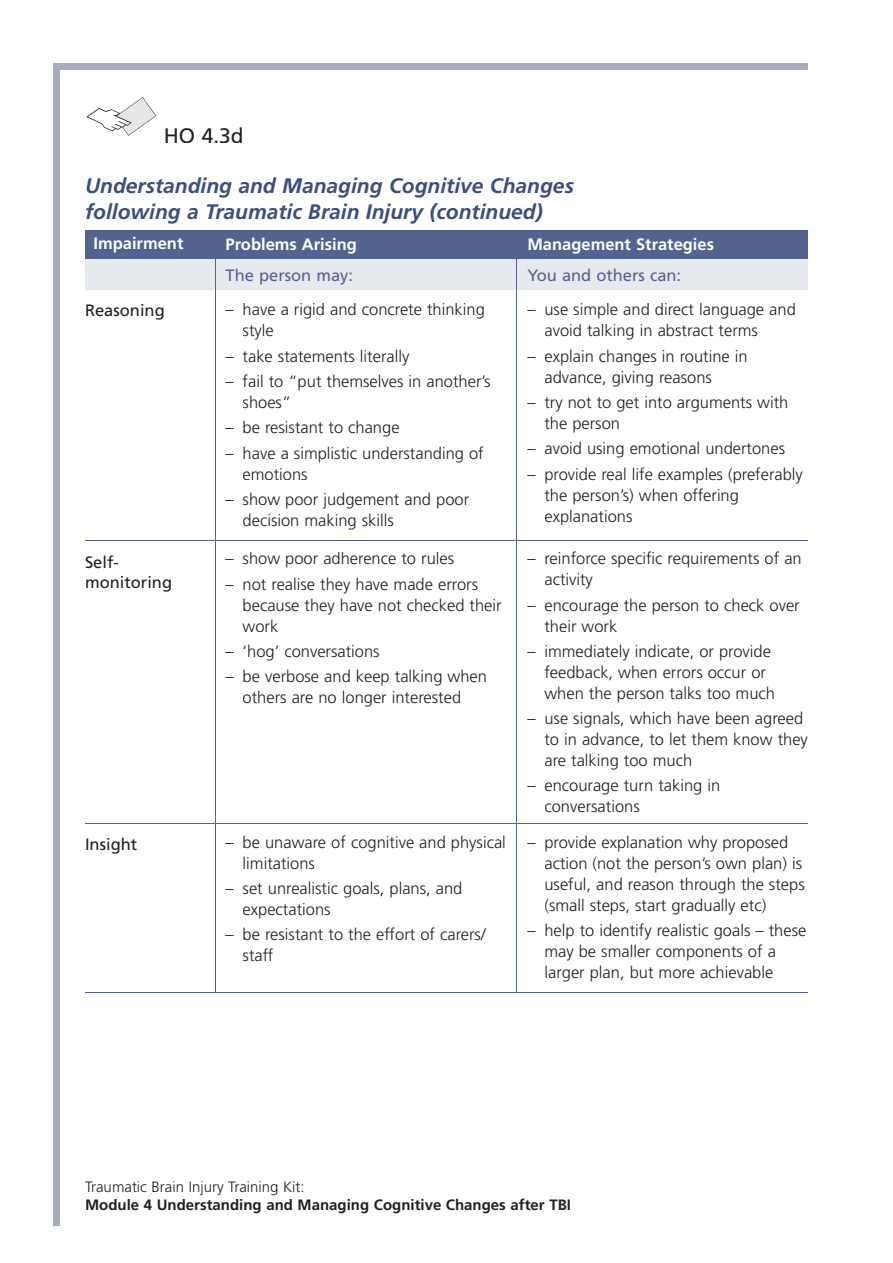
<style>
.page{position:relative;width:893px;height:1263px;background:#fff}
.page>*{position:absolute;margin:0;border:0;box-sizing:border-box;transform-origin:0 0}
.t1{font:italic 700 21px/25.2px "Frutiger";color:#394f7e}
.t2{font:21px "Frutiger";color:#231f20}
.t3{font:300 16.5px/21px "Frutiger";color:#231f20}
.t4{font:700 16.5px "Frutiger";color:#fff}
.t5{font:16.5px/19.5px "Frutiger";color:#231f20}
.t6{font:16.5px "Frutiger";color:#536390}
.t7{font:700 15px "Frutiger";color:#231f20}
.t8{font:300 15px "Frutiger";color:#231f20}
</style>
<div class="page">
<div style="left:54px;top:67px;width:6px;height:1159px;background:#a5adbc"></div>
<div style="left:54px;top:64px;width:754px;height:6px;background:#a5adbc"></div>
<svg style="left:86px;top:97px;width:70px;height:39px"></svg>
<hr style="left:85px;top:992px;width:723px;height:1px;background:#536390">
<div style="left:85px;top:230px;width:723px;height:29px;background:#536390"></div>
<div style="left:85px;top:259px;width:723px;height:30px;background:#e6e9ed"></div>
<hr style="left:215px;top:234px;width:1px;height:758px;background:#536390">
<hr style="left:516px;top:234px;width:1px;height:758px;background:#536390">
<hr style="left:85px;top:540px;width:723px;height:1px;background:#536390">
<hr style="left:85px;top:823px;width:723px;height:1px;background:#536390">
<p class="t2" style="left:164px;top:123px;width:81px">HO 4.3d</p>
<p class="t1" style="left:85px;top:173px;width:490px">Understanding and Managing Cognitive Changes following a Traumatic Brain Injury (continued)</p>
<p class="t4" style="left:94px;top:233px;width:91px">Impairment</p>
<p class="t4" style="left:226px;top:234px;width:133px">Problems Arising</p>
<p class="t6" style="left:226px;top:265px;width:129px">The person may:</p>
<p class="t4" style="left:527px;top:234px;width:188px">Management Strategies</p>
<p class="t6" style="left:527px;top:265px;width:155px">You and others can:</p>
<p class="t5" style="left:85px;top:301px;width:81px">Reasoning</p>
<p class="t3" style="left:243px;top:299px;width:244px;text-indent:-17px">– have a rigid and concrete thinking style</p>
<p class="t3" style="left:226px;top:345px;width:185px">– take statements literally</p>
<p class="t3" style="left:243px;top:371px;width:250px;text-indent:-17px">– fail to “put themselves in another’s shoes”</p>
<p class="t3" style="left:226px;top:417px;width:175px">– be resistant to change</p>
<p class="t3" style="left:243px;top:442px;width:243px;text-indent:-17px">– have a simplistic understanding of emotions</p>
<p class="t3" style="left:243px;top:488px;width:228px;text-indent:-17px">– show poor judgement and poor decision making skills</p>
<p class="t3" style="left:544px;top:299px;width:253px;text-indent:-17px">– use simple and direct language and avoid talking in abstract terms</p>
<p class="t3" style="left:544px;top:345px;width:205px;text-indent:-17px">– explain changes in routine in advance, giving reasons</p>
<p class="t3" style="left:544px;top:392px;width:245px;text-indent:-17px">– try not to get into arguments with the person</p>
<p class="t3" style="left:527px;top:438px;width:259px">– avoid using emotional undertones</p>
<p class="t3" style="left:544px;top:463px;width:260px;text-indent:-17px">– provide real life examples (preferably the person’s) when offering explanations</p>
<p class="t5" style="left:85px;top:553px;width:89px">Self&shy;monitoring</p>
<p class="t3" style="left:226px;top:548px;width:230px">– show poor adherence to rules</p>
<p class="t3" style="left:243px;top:573px;width:261px;text-indent:-17px">– not realise they have made errors because they have not checked their work</p>
<p class="t3" style="left:226px;top:641px;width:156px">– ‘hog’ conversations</p>
<p class="t3" style="left:226px;top:666px;width:263px;text-align:center">– be verbose and keep talking when others are no longer interested</p>
<p class="t3" style="left:544px;top:548px;width:259px;text-indent:-17px">– reinforce specific requirements of an activity</p>
<p class="t3" style="left:544px;top:594px;width:257px;text-indent:-17px">– encourage the person to check over their work</p>
<p class="t3" style="left:544px;top:641px;width:232px;text-indent:-17px">– immediately indicate, or provide feedback, when errors occur or when the person talks too much</p>
<p class="t3" style="left:544px;top:708px;width:265px;text-indent:-17px">– use signals, which have been agreed to in advance, to let them know they are talking too much</p>
<p class="t3" style="left:544px;top:775px;width:177px;text-indent:-17px">– encourage turn taking in conversations</p>
<p class="t5" style="left:85px;top:834px;width:54px">Insight</p>
<p class="t3" style="left:243px;top:831px;width:265px;text-indent:-17px">– be unaware of cognitive and physical limitations</p>
<p class="t3" style="left:243px;top:878px;width:221px;text-indent:-17px">– set unrealistic goals, plans, and expectations</p>
<p class="t3" style="left:243px;top:924px;width:244px;text-indent:-17px">– be resistant to the effort of carers/ staff</p>
<p class="t3" style="left:544px;top:831px;width:262px;text-indent:-17px">– provide explanation why proposed action (not the person’s own plan) is useful, and reason through the steps (small steps, start gradually etc)</p>
<p class="t3" style="left:544px;top:920px;width:263px;text-indent:-17px">– help to identify realistic goals – these may be smaller components of a larger plan, but more achievable</p>
<p class="t8" style="left:85px;top:1178px;width:221px">Traumatic Brain Injury Training Kit:</p>
<p class="t7" style="left:85px;top:1196px;width:487px">Module 4 Understanding and Managing Cognitive Changes after TBI</p>
</div>
